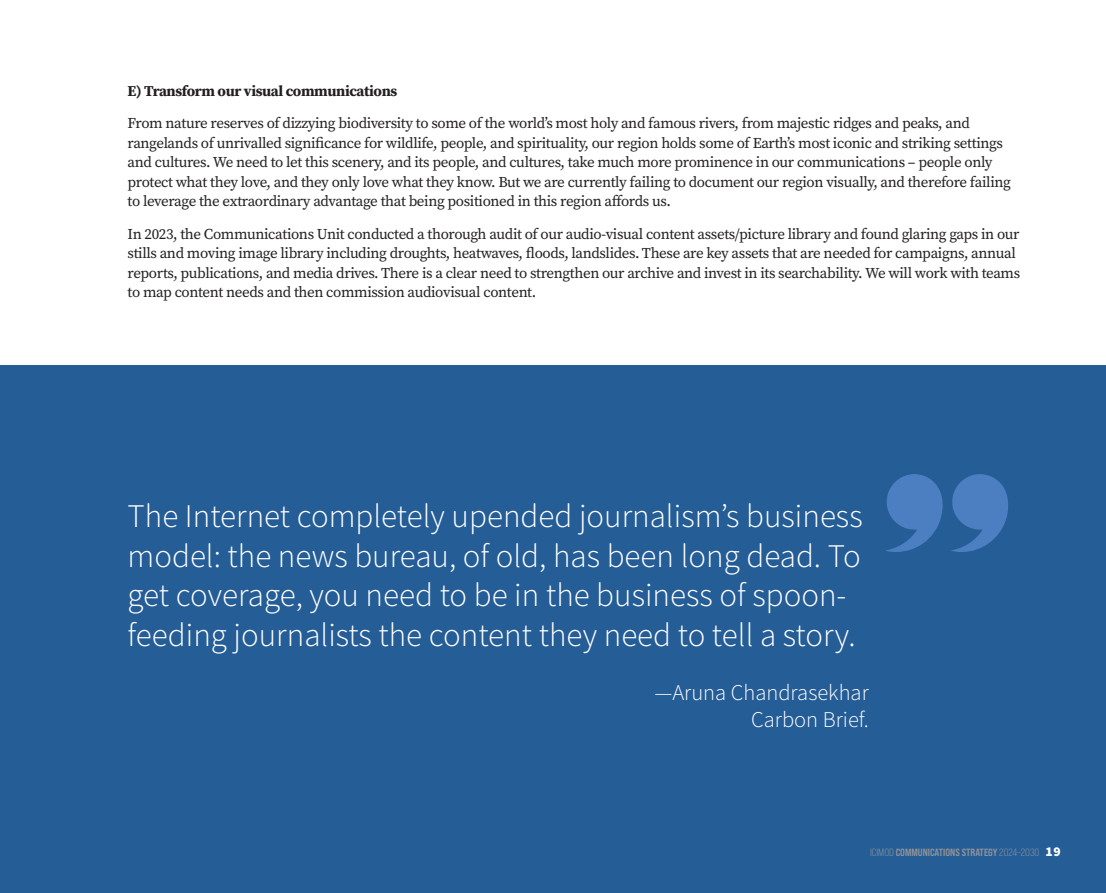
<style>
.page{position:relative;width:1106px;height:893px;background:#fff}
.page>*{position:absolute;margin:0;border:0;box-sizing:border-box;transform-origin:0 0}
.t1{font:300 33px/39.6px "Source Sans Pro";color:#fff}
.t2{font:300 22.5px/27px "Source Sans Pro";color:#fff;text-align:right}
.t3{font:15px/19.5px "Source Serif Pro";letter-spacing:-.025em;color:#231f20}
.t4{font:700 15px "Source Serif Pro";letter-spacing:-.025em;color:#231f20}
.t5{font:10.5px "Bebas Neue Pro Sm E Bd";color:#939598}
.s1{font-family:"Bebas Neue Pro Sm E Bk"}
.s2{font-family:"Source Sans Pro";font-weight:900;font-size:13.5px;color:#fff}
</style>
<div class="page">
<div style="left:0;top:366px;width:1106px;height:527px;background:#255d97"></div>
<svg style="left:885px;top:474px;width:123px;height:78px"></svg>
<p class="t4" style="left:128px;top:81px;width:271px">E) Transform our visual communications</p>
<p class="t3" style="left:128px;top:113px;width:884px">From nature reserves of dizzying biodiversity to some of the world’s most holy and famous rivers, from majestic ridges and peaks, and rangelands of unrivalled significance for wildlife, people, and spirituality, our region holds some of Earth’s most iconic and striking settings and cultures. We need to let this scenery, and its people, and cultures, take much more prominence in our communications – people only protect what they love, and they only love what they know. But we are currently failing to document our region visually, and therefore failing to leverage the extraordinary advantage that being positioned in this region affords us.</p>
<p class="t3" style="left:128px;top:224px;width:894px">In 2023, the Communications Unit conducted a thorough audit of our audio-visual content assets/picture library and found glaring gaps in our stills and moving image library including droughts, heatwaves, floods, landslides. These are key assets that are needed for campaigns, annual reports, publications, and media drives. There is a clear need to strengthen our archive and invest in its searchability. We will work with teams to map content needs and then commission audiovisual content.</p>
<p class="t1" style="left:128px;top:496px;width:736px">The Internet completely upended journalism’s business model: the news bureau, of old, has been long dead. To get coverage, you need to be in the business of spoon&shy;feeding journalists the content they need to tell a story.</p>
<p class="t2" style="left:654px;top:679px;width:216px">—Aruna Chandrasekhar<br>Carbon Brief.</p>
<p class="t5" style="left:870px;top:846px;width:192px"><span class="s1">ICIMOD</span> COMMUNICATIONS STRATEGY <span class="s1">2024–2030</span> <span class="s2">19</span></p>
</div>
